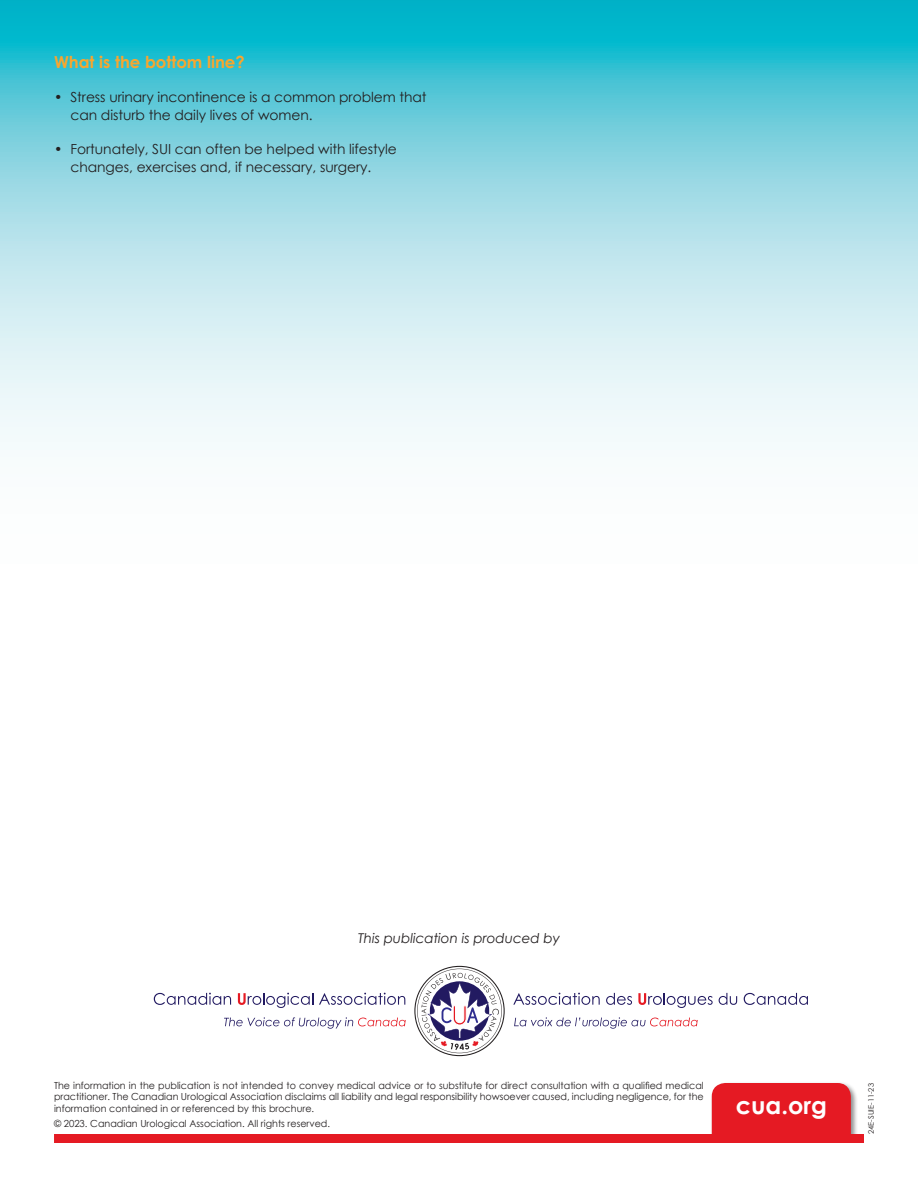
<style>
.page{position:relative;width:918px;height:1188px;background:#fff}
.page>*{position:absolute;margin:0;border:0;box-sizing:border-box;transform-origin:0 0}
.t1{font:700 24px "Century Gothic";color:#fff}
.t2{font:700 16.5px "Century Gothic";color:#f9a62e}
.t3{font:13.8px/18px "Century Gothic";letter-spacing:-.005em;color:#231f20}
.t4{font:italic 13.5px "Century Gothic";color:#231f20}
.t5{font:9.75px/11.7px "Century Gothic";color:#231f20;text-align:justify}
.t6{font:7.5px "Century Gothic";color:#231f20}
</style>
<div class="page">
<svg style="left:0;top:0;width:918px;height:450px"></svg>
<div style="left:710px;top:1081px;width:148px;height:95px;background:#231f20;opacity:.5"></div>
<div style="left:712px;top:1083px;width:139px;height:85px;background:#e51a23;border-radius:14px"></div>
<div style="left:0;top:1134px;width:918px;height:54px;background:#fff"></div>
<div style="left:54px;top:1134px;width:810px;height:9px;background:#e51a23"></div>
<svg style="left:154px;top:993px;width:77px;height:12px"></svg>
<svg style="left:238px;top:993px;width:75px;height:15px"></svg>
<svg style="left:319px;top:993px;width:86px;height:12px"></svg>
<svg style="left:224px;top:1017px;width:182px;height:12px"></svg>
<svg style="left:513px;top:993px;width:87px;height:12px"></svg>
<svg style="left:606px;top:993px;width:26px;height:12px"></svg>
<svg style="left:638px;top:993px;width:75px;height:15px"></svg>
<svg style="left:719px;top:993px;width:18px;height:12px"></svg>
<svg style="left:744px;top:993px;width:64px;height:12px"></svg>
<svg style="left:514px;top:1017px;width:184px;height:12px"></svg>
<svg style="left:414px;top:966px;width:91px;height:90px"></svg>
<p class="t2" style="left:54px;top:51px;width:192px">What is the bottom line?</p>
<p class="t3" style="left:70px;top:88px;width:357px;text-indent:-16px">• Stress urinary incontinence is a common problem that can disturb the daily lives of women.</p>
<p class="t3" style="left:70px;top:140px;width:328px;text-indent:-16px">• Fortunately, SUI can often be helped with lifestyle changes, exercises and, if necessary, surgery.</p>
<p class="t4" style="left:358px;top:930px;width:203px">This publication is produced by</p>
<p class="t5" style="left:54px;top:1079px;width:651px">The information in the publication is not intended to convey medical advice or to substitute for direct consultation with a qualified medical practitioner. The Canadian Urological Association disclaims all liability and legal responsibility howsoever caused, including negligence, for the information contained in or referenced by this brochure.</p>
<p class="t5" style="left:54px;top:1117px;width:278px">© 2023. Canadian Urological Association. All rights reserved.</p>
<p class="t1" style="left:736px;top:1090px;width:93px">cua.org</p>
<p class="t6" style="left:866px;top:1134px;width:52px;rotate:-90deg">24E-SUIE-11-23</p>
</div>
